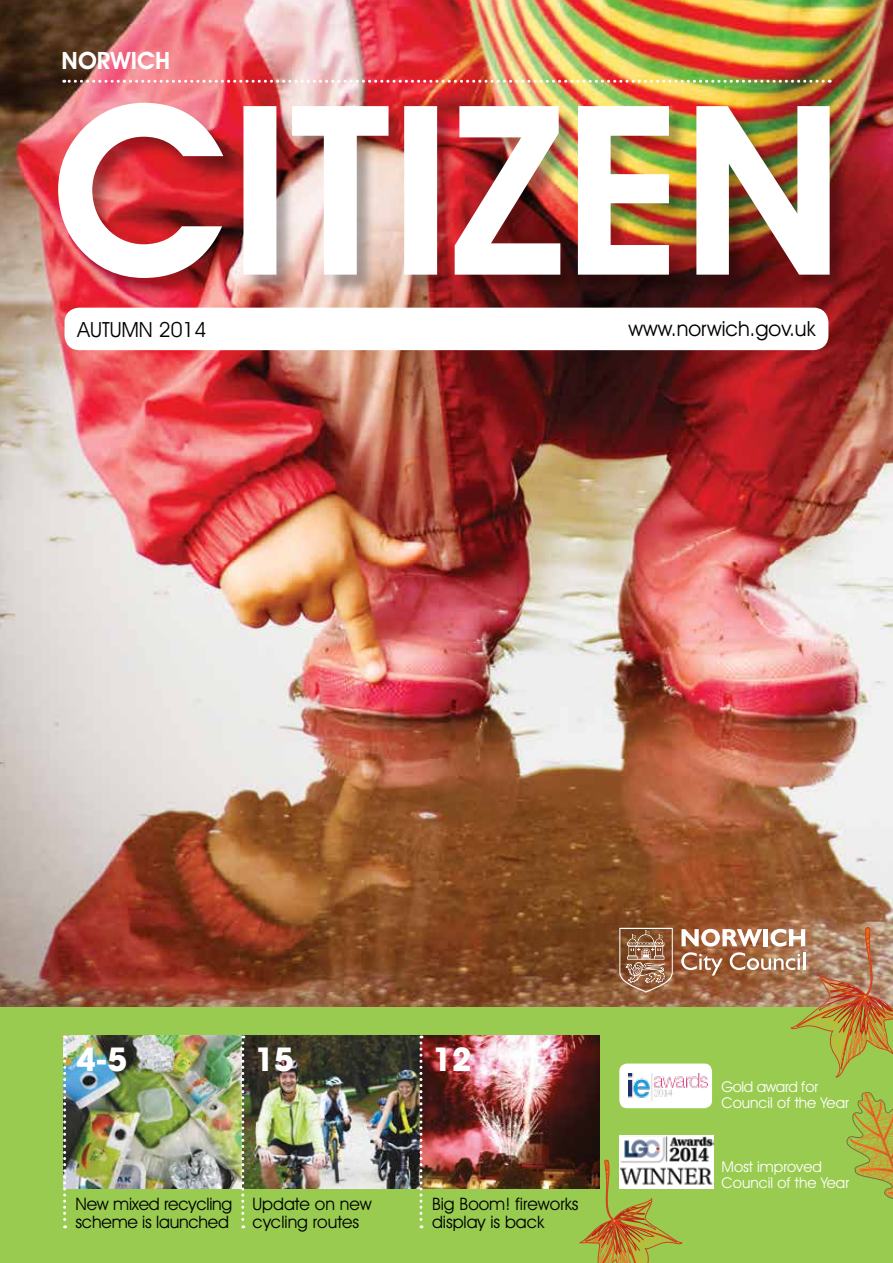
<style>
.page{position:relative;width:893px;height:1263px;background:#fff}
.page>*{position:absolute;margin:0;border:0;box-sizing:border-box;transform-origin:0 0}
.t1{font:700 33px "Avant Garde IT Cby BT";color:#fff}
.t2{font:600 24px "Avant Garde IT Cby BT";color:#fff}
.t3{font:21px "Avant Garde IT Cby BT";color:#000}
.t4{font:17.25px/18.8px "Avant Garde IT Cby BT";color:#000}
.t5{font:15px/16.5px "Avant Garde IT Cby BT";color:#fff}
</style>
<div class="page">
<img style="left:0;top:0;width:893px;height:1008px">
<div style="left:60px;top:105px;width:788px;height:192px;background:#000;opacity:.3"></div>
<img style="left:58px;top:103px;width:772px;height:175px">
<div style="left:65px;top:308px;width:763px;height:42px;background:#fff;border-radius:15px"></div>
<div style="left:0;top:1008px;width:893px;height:255px;background:#98cb4f"></div>
<svg style="left:619px;top:928px;width:54px;height:64px;background:#a0765a"></svg>
<img style="left:64px;top:80px;width:759px;height:3px">
<img style="left:66px;top:1035px;width:175px;height:153px">
<img style="left:244px;top:1035px;width:356px;height:153px">
<svg style="left:63px;top:1035px;width:3px;height:193px"></svg>
<svg style="left:241px;top:1035px;width:3px;height:193px"></svg>
<svg style="left:419px;top:1035px;width:3px;height:193px"></svg>
<img style="left:681px;top:926px;width:212px;height:152px">
<img style="left:620px;top:1135px;width:93px;height:54px">
<div style="left:619px;top:1063px;width:93px;height:45px;background:#fff;border-radius:8px"></div>
<img style="left:628px;top:1074px;width:79px;height:26px">
<svg style="left:575px;top:1158px;width:108px;height:105px"></svg>
<svg style="left:846px;top:1092px;width:47px;height:107px"></svg>
<h2 class="t2" style="left:62px;top:46px;width:110px">NORWICH</h2>
<p class="t3" style="left:78px;top:317px;width:130px">AUTUMN 2014</p>
<p class="t3" style="left:629px;top:316px;width:188px">www.norwich.gov.uk</p>
<h1 class="t1" style="left:76px;top:1039px;width:52px">4-5</h1>
<h1 class="t1" style="left:254px;top:1039px;width:41px">15</h1>
<h1 class="t1" style="left:432px;top:1039px;width:41px">12</h1>
<p class="t4" style="left:75px;top:1194px;width:158px">New mixed recycling scheme is launched</p>
<p class="t4" style="left:253px;top:1194px;width:121px">Update on new cycling routes</p>
<p class="t4" style="left:432px;top:1194px;width:148px">Big Boom! fireworks display is back</p>
<p class="t5" style="left:721px;top:1078px;width:129px">Gold award for<br>Council of the Year</p>
<p class="t5" style="left:722px;top:1158px;width:129px">Most improved<br>Council of the Year</p>
</div>
